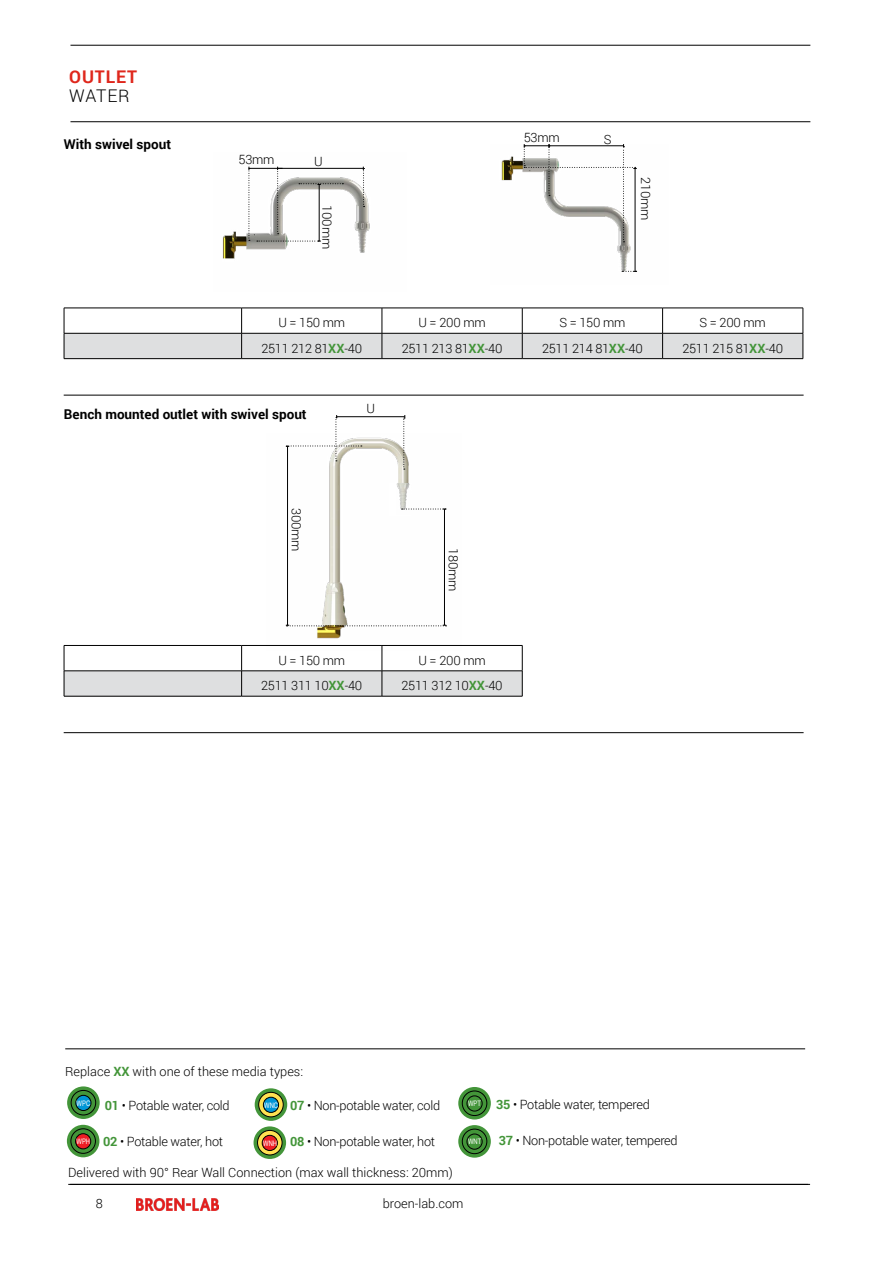
<style>
.page{position:relative;width:893px;height:1263px;background:#fff}
.page>*{position:absolute;margin:0;border:0;box-sizing:border-box;transform-origin:0 0}
.t1{font:700 17.4px "Roboto";letter-spacing:.05em;color:#df271c}
.t2{font:300 17.4px "Roboto";letter-spacing:.04em;color:#000}
.t3{font:700 13.5px "Roboto";color:#000}
.t4{font:300 12.75px "Roboto";letter-spacing:-.02em;color:#000}
.t5{font:300 12.75px "Roboto";color:#000}
.t6{font:7.5px "Helvetica";letter-spacing:-.01em;color:#fff;scale:.77 1}
.s1{font-weight:700;color:#439539}
</style>
<div class="page">
<hr style="left:70px;top:121px;width:740px;height:1px;background:#000">
<hr style="left:70px;top:45px;width:740px;height:1px;background:#000">
<hr style="left:68px;top:1184px;width:740px;height:1px;background:#000">
<svg style="left:67px;top:1086px;width:33px;height:33px"></svg>
<div style="left:76px;top:1095px;width:15px;height:15px;background:#0096d6;border-radius:50%"></div>
<div style="left:76px;top:1095px;width:15px;height:16px;border:1px solid #000;border-radius:50%"></div>
<div style="left:71px;top:1090px;width:25px;height:25px;border:1px solid #000;border-radius:50%"></div>
<svg style="left:255px;top:1088px;width:32px;height:33px"></svg>
<svg style="left:259px;top:1092px;width:24px;height:25px"></svg>
<div style="left:259px;top:1092px;width:24px;height:25px;border:1px solid #000;border-radius:50%"></div>
<div style="left:263px;top:1097px;width:16px;height:15px;background:#0096d6;border-radius:50%"></div>
<div style="left:263px;top:1097px;width:16px;height:15px;border:1px solid #000;border-radius:50%"></div>
<svg style="left:254px;top:1126px;width:32px;height:33px"></svg>
<svg style="left:258px;top:1130px;width:24px;height:25px"></svg>
<div style="left:257px;top:1130px;width:25px;height:25px;border:1px solid #000;border-radius:50%"></div>
<div style="left:262px;top:1135px;width:15px;height:15px;background:#ed1d24;border-radius:50%"></div>
<div style="left:262px;top:1135px;width:16px;height:16px;border:1px solid #000;border-radius:50%"></div>
<svg style="left:67px;top:1125px;width:32px;height:32px"></svg>
<svg style="left:67px;top:1125px;width:32px;height:32px"></svg>
<svg style="left:71px;top:1129px;width:24px;height:24px"></svg>
<div style="left:71px;top:1128px;width:25px;height:25px;border:1px solid #000;border-radius:50%"></div>
<div style="left:76px;top:1134px;width:15px;height:15px;background:#ed1d24;border-radius:50%"></div>
<div style="left:75px;top:1133px;width:16px;height:16px;border:1px solid #000;border-radius:50%"></div>
<svg style="left:458px;top:1087px;width:33px;height:32px"></svg>
<svg style="left:462px;top:1091px;width:25px;height:24px"></svg>
<div style="left:462px;top:1091px;width:25px;height:25px;border:1px solid #000;border-radius:50%"></div>
<div style="left:467px;top:1096px;width:15px;height:15px;background:#439539;border-radius:50%"></div>
<div style="left:467px;top:1096px;width:15px;height:15px;border:1px solid #000;border-radius:50%"></div>
<svg style="left:458px;top:1125px;width:33px;height:33px"></svg>
<svg style="left:462px;top:1129px;width:25px;height:25px"></svg>
<div style="left:462px;top:1129px;width:25px;height:25px;border:1px solid #000;border-radius:50%"></div>
<div style="left:467px;top:1134px;width:15px;height:15px;background:#439539;border-radius:50%"></div>
<div style="left:467px;top:1134px;width:15px;height:15px;border:1px solid #000;border-radius:50%"></div>
<hr style="left:70px;top:1184px;width:740px;height:1px;background:#000">
<div style="left:64px;top:333px;width:178px;height:26px;background:#dedfe0"></div>
<hr style="left:64px;top:308px;width:178px;height:1px;background:#000">
<hr style="left:64px;top:333px;width:178px;height:1px;background:#000">
<svg style="left:64px;top:308px;width:1px;height:50px"></svg>
<svg style="left:241px;top:308px;width:563px;height:51px"></svg>
<hr style="left:64px;top:358px;width:178px;height:1px;background:#000">
<hr style="left:242px;top:358px;width:140px;height:1px;background:#000">
<hr style="left:382px;top:358px;width:140px;height:1px;background:#000">
<hr style="left:522px;top:358px;width:141px;height:1px;background:#000">
<hr style="left:663px;top:358px;width:140px;height:1px;background:#000">
<hr style="left:65px;top:1048px;width:740px;height:1px;background:#000">
<img style="left:222px;top:166px;width:148px;height:93px">
<hr style="left:249px;top:168px;width:34px;height:1px;background:#000">
<hr style="left:278px;top:168px;width:85px;height:1px;background:#000">
<hr style="left:319px;top:184px;width:1px;height:57px;background:#000">
<svg style="left:249px;top:167px;width:1px;height:74px"></svg>
<svg style="left:277px;top:167px;width:2px;height:67px"></svg>
<svg style="left:363px;top:167px;width:2px;height:40px"></svg>
<svg style="left:299px;top:183px;width:44px;height:2px"></svg>
<svg style="left:257px;top:241px;width:64px;height:1px"></svg>
<img style="left:501px;top:144px;width:136px;height:128px">
<hr style="left:635px;top:168px;width:1px;height:103px;background:#000">
<svg style="left:524px;top:144px;width:113px;height:98px"></svg>
<svg style="left:622px;top:271px;width:15px;height:1px"></svg>
<hr style="left:64px;top:395px;width:740px;height:1px;background:#000">
<div style="left:64px;top:671px;width:178px;height:25px;background:#dedfe0"></div>
<hr style="left:64px;top:645px;width:178px;height:1px;background:#000">
<hr style="left:242px;top:645px;width:140px;height:1px;background:#000">
<hr style="left:382px;top:645px;width:140px;height:1px;background:#000">
<hr style="left:64px;top:670px;width:178px;height:1px;background:#000">
<svg style="left:64px;top:646px;width:1px;height:50px"></svg>
<svg style="left:241px;top:646px;width:282px;height:50px"></svg>
<hr style="left:64px;top:696px;width:178px;height:1px;background:#000">
<hr style="left:242px;top:696px;width:140px;height:1px;background:#000">
<hr style="left:382px;top:696px;width:140px;height:1px;background:#000">
<img style="left:266px;top:437px;width:195px;height:213px">
<hr style="left:337px;top:416px;width:68px;height:1px;background:#000">
<hr style="left:287px;top:446px;width:1px;height:179px;background:#000">
<svg style="left:403px;top:415px;width:2px;height:55px"></svg>
<svg style="left:286px;top:415px;width:76px;height:46px"></svg>
<hr style="left:444px;top:509px;width:1px;height:116px;background:#000">
<svg style="left:286px;top:625px;width:161px;height:1px"></svg>
<hr style="left:64px;top:732px;width:740px;height:1px;background:#000">
<div style="left:389px;top:483px;width:22px;height:32px;background:#fff"></div>
<img style="left:397px;top:483px;width:14px;height:27px">
<svg style="left:402px;top:509px;width:44px;height:1px"></svg>
<img style="left:136px;top:1198px;width:83px;height:12px">
<h1 class="t1" style="left:69px;top:64px;width:69px">OUTLET</h1>
<h1 class="t2" style="left:69px;top:84px;width:62px">WATER</h1>
<p class="t3" style="left:64px;top:135px;width:109px">With swivel spout</p>
<p class="t4" style="left:239px;top:150px;width:37px">53mm</p>
<p class="t4" style="left:314px;top:152px;width:10px">U</p>
<p class="t4" style="left:336px;top:205px;width:45px;rotate:90deg">100mm</p>
<p class="t4" style="left:524px;top:129px;width:37px">53mm</p>
<p class="t4" style="left:604px;top:131px;width:9px">S</p>
<p class="t4" style="left:655px;top:177px;width:45px;rotate:90deg">210mm</p>
<p class="t4" style="left:278px;top:314px;width:68px">U = 150 mm</p>
<p class="t4" style="left:418px;top:314px;width:69px">U = 200 mm</p>
<p class="t4" style="left:559px;top:314px;width:67px">S = 150 mm</p>
<p class="t4" style="left:700px;top:314px;width:68px">S = 200 mm</p>
<p class="t4" style="left:261px;top:339px;width:102px">2511 212 81<span class="s1">XX</span>-40</p>
<p class="t4" style="left:402px;top:339px;width:102px">2511 213 81<span class="s1">XX</span>-40</p>
<p class="t4" style="left:542px;top:339px;width:102px">2511 214 81<span class="s1">XX</span>-40</p>
<p class="t4" style="left:682px;top:339px;width:102px">2511 215 81<span class="s1">XX</span>-40</p>
<p class="t3" style="left:64px;top:404px;width:244px">Bench mounted outlet with swivel spout</p>
<p class="t4" style="left:305px;top:508px;width:45px;rotate:90deg">300mm</p>
<p class="t4" style="left:366px;top:399px;width:10px">U</p>
<p class="t4" style="left:462px;top:548px;width:45px;rotate:90deg">180mm</p>
<p class="t4" style="left:278px;top:651px;width:68px">U = 150 mm</p>
<p class="t4" style="left:418px;top:651px;width:69px">U = 200 mm</p>
<p class="t4" style="left:261px;top:677px;width:103px">2511 311 10<span class="s1">XX</span>-40</p>
<p class="t4" style="left:401px;top:677px;width:103px">2511 312 10<span class="s1">XX</span>-40</p>
<p class="t5" style="left:65px;top:1062px;width:239px">Replace <span class="s1">XX</span> with one of these media types:</p>
<p class="t4" style="left:105px;top:1097px;width:126px"><span class="s1">01</span> • Potable water, cold</p>
<p class="t4" style="left:290px;top:1097px;width:152px"><span class="s1">07</span> • Non-potable water, cold</p>
<p class="t4" style="left:103px;top:1133px;width:121px"><span class="s1">02</span> • Potable water, hot</p>
<p class="t4" style="left:290px;top:1133px;width:147px"><span class="s1">08</span> • Non-potable water, hot</p>
<p class="t6" style="left:77px;top:1097px;width:19px">WPC</p>
<p class="t6" style="left:264px;top:1099px;width:20px">WNC</p>
<p class="t6" style="left:77px;top:1136px;width:19px">WPH</p>
<p class="t6" style="left:263px;top:1137px;width:20px">WNH</p>
<p class="t5" style="left:68px;top:1164px;width:386px">Delivered with 90° Rear Wall Connection (max wall thickness: 20mm)</p>
<p class="t6" style="left:468px;top:1098px;width:18px">WPT</p>
<p class="t6" style="left:468px;top:1136px;width:19px">WNT</p>
<p class="t4" style="left:96px;top:1194px;width:9px">8</p>
<p class="t5" style="left:383px;top:1194px;width:82px">broen-lab.com</p>
<p class="t4" style="left:496px;top:1095px;width:155px"><span class="s1">35</span> • Potable water, tempered</p>
<p class="t4" style="left:499px;top:1131px;width:180px"><span class="s1">37</span> • Non-potable water, tempered</p>
</div>
